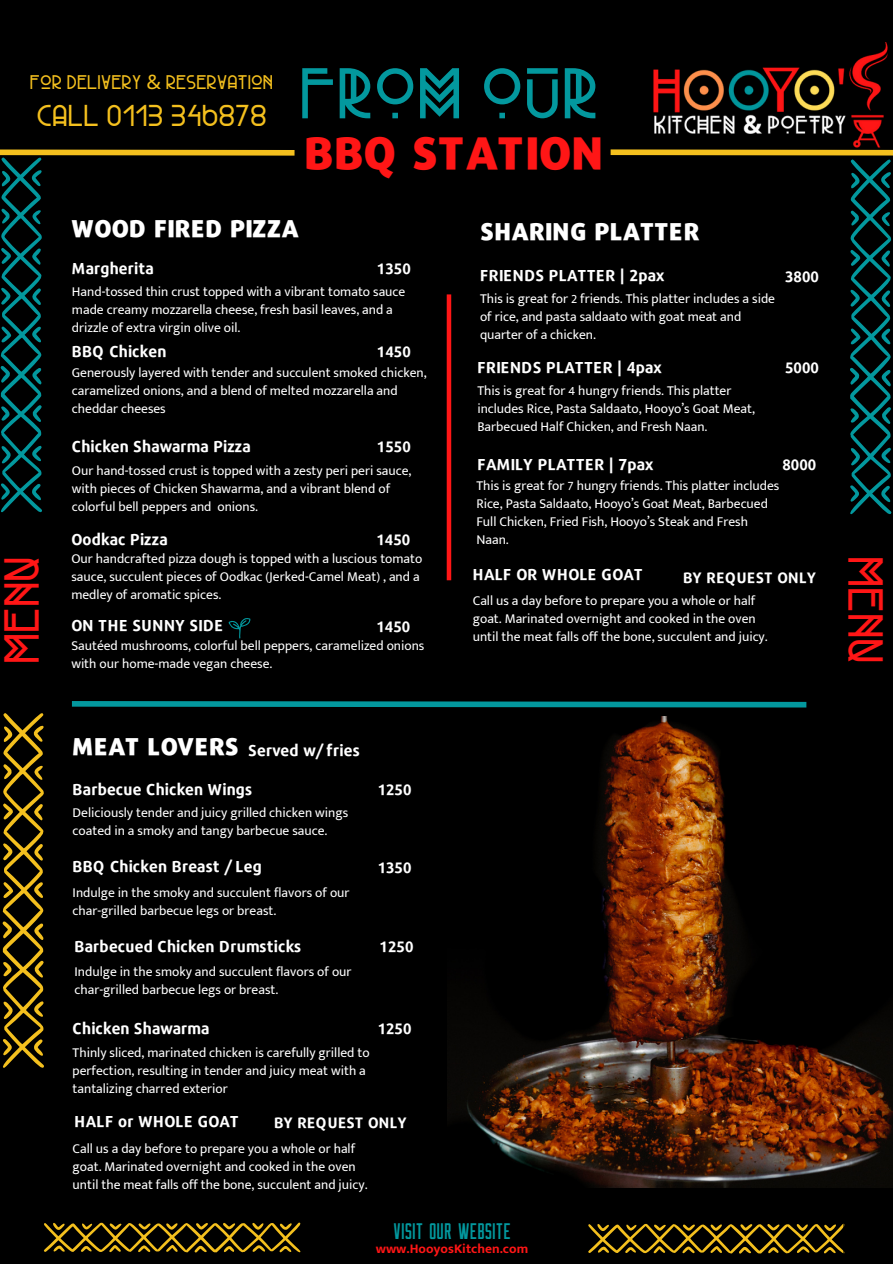
<style>
.page{position:relative;width:893px;height:1264px;background:#fff}
.page>*{position:absolute;margin:0;border:0;box-sizing:border-box;transform-origin:0 0}
.t1{font:71.85px "Pandora Ep 3";letter-spacing:.005em;color:#03989e}
.t2{font:49.35px "Pandora Ep 2";color:#ff1616}
.t3{font:900 45px "Repo";color:#ff1616}
.t4{font:30.3px "Pandora Ep 2";color:#f4c01e}
.t5{font:900 24px "Repo";color:#fff}
.t6{font:22.5px "The Farmer Original";color:#03989e}
.t7{font:19.8px "Pandora Ep 2";color:#f4c01e}
.t8{font:700 15.75px "Repo";color:#fff}
.t9{font:700 15px "Repo";color:#fff}
.t10{font:13.5px/18px "Mukta Mahee";color:#fff}
.t11{font:700 13.5px "Mukta Mahee";color:#ff1616}
.s1{font-family:"Noto Sans"}
</style>
<div class="page">
<div style="left:0;top:0;width:892px;height:1263px;background:#000"></div>
<div style="left:446px;top:294px;width:5px;height:286px;background:#ff1616"></div>
<svg style="left:72px;top:701px;width:735px;height:7px;background:#027a7e"></svg>
<svg style="left:2px;top:713px;width:42px;height:355px"></svg>
<svg style="left:588px;top:1223px;width:257px;height:31px"></svg>
<svg style="left:44px;top:1222px;width:257px;height:31px"></svg>
<svg style="left:0;top:149px;width:295px;height:363px"></svg>
<hr style="left:843px;top:152px;width:1px;height:1111px;background:#000">
<svg style="left:610px;top:149px;width:282px;height:365px"></svg>
<img style="left:646px;top:42px;width:245px;height:108px">
<img style="left:447px;top:716px;width:445px;height:470px">
<svg style="left:228px;top:618px;width:22px;height:20px"></svg>
<p class="t7" style="left:30px;top:72px;width:245px">FOR DELIVERY <span class="s1">&amp;</span> RESERVATION</p>
<p class="t4" style="left:37px;top:100px;width:232px">CALL 0113 346878</p>
<p class="t1" style="left:302px;top:58px;width:301px">FROM OUR</p>
<p class="t3" style="left:304px;top:122px;width:302px">BBQ STATION</p>
<p class="t2" style="left:-3px;top:663px;width:109px;rotate:-90deg">MENU</p>
<p class="t5" style="left:72px;top:212px;width:228px">WOOD FIRED PIZZA</p>
<p class="t8" style="left:72px;top:258px;width:83px">Margherita</p>
<p class="t9" style="left:377px;top:259px;width:35px">1350</p>
<p class="t10" style="left:72px;top:282px;width:335px">Hand-tossed thin crust topped with a vibrant tomato sauce made creamy mozzarella cheese, fresh basil leaves, and a drizzle of extra virgin olive oil.</p>
<p class="t10" style="left:72px;top:363px;width:356px">Generously layered with tender and succulent smoked chicken, caramelized onions, and a blend of melted mozzarella and cheddar cheeses</p>
<p class="t8" style="left:72px;top:341px;width:96px">BBQ Chicken</p>
<p class="t9" style="left:377px;top:342px;width:35px">1450</p>
<p class="t8" style="left:72px;top:435px;width:180px">Chicken Shawarma Pizza</p>
<p class="t9" style="left:377px;top:436px;width:35px">1550</p>
<p class="t10" style="left:72px;top:461px;width:341px">Our hand-tossed crust is topped with a zesty peri peri sauce, with pieces of Chicken Shawarma, and a vibrant blend of colorful bell peppers and onions.</p>
<p class="t8" style="left:71px;top:529px;width:98px">Oodkac Pizza</p>
<p class="t9" style="left:376px;top:530px;width:35px">1450</p>
<p class="t10" style="left:71px;top:549px;width:352px">Our handcrafted pizza dough is topped with a luscious tomato sauce, succulent pieces of Oodkac (Jerked-Camel Meat) , and a medley of aromatic spices.</p>
<p class="t8" style="left:71px;top:615px;width:154px">ON THE SUNNY SIDE</p>
<p class="t9" style="left:376px;top:616px;width:35px">1450</p>
<p class="t10" style="left:71px;top:636px;width:354px">Sautéed mushrooms, colorful bell peppers, caramelized onions with our home-made vegan cheese.</p>
<p class="t5" style="left:73px;top:730px;width:168px">MEAT LOVERS</p>
<p class="t8" style="left:73px;top:779px;width:181px">Barbecue Chicken Wings</p>
<p class="t8" style="left:248px;top:740px;width:113px">Served w/ fries</p>
<p class="t10" style="left:73px;top:803px;width:277px">Deliciously tender and juicy grilled chicken wings coated in a smoky and tangy barbecue sauce.</p>
<p class="t8" style="left:73px;top:856px;width:191px">BBQ Chicken Breast / Leg</p>
<p class="t10" style="left:73px;top:882px;width:278px">Indulge in the smoky and succulent flavors of our char-grilled barbecue legs or breast.</p>
<p class="t9" style="left:377px;top:779px;width:35px">1250</p>
<p class="t9" style="left:377px;top:857px;width:35px">1350</p>
<p class="t8" style="left:75px;top:936px;width:228px">Barbecued Chicken Drumsticks</p>
<p class="t9" style="left:379px;top:937px;width:35px">1250</p>
<p class="t10" style="left:75px;top:962px;width:278px">Indulge in the smoky and succulent flavors of our char-grilled barbecue legs or breast.</p>
<p class="t8" style="left:73px;top:1018px;width:138px">Chicken Shawarma</p>
<p class="t9" style="left:377px;top:1019px;width:35px">1250</p>
<p class="t10" style="left:73px;top:1043px;width:298px">Thinly sliced, marinated chicken is carefully grilled to perfection, resulting in tender and juicy meat with a tantalizing charred exterior</p>
<p class="t8" style="left:75px;top:1111px;width:166px">HALF or WHOLE GOAT</p>
<p class="t9" style="left:274px;top:1113px;width:135px">BY REQUEST ONLY</p>
<p class="t10" style="left:73px;top:1139px;width:296px">Call us a day before to prepare you a whole or half goat. Marinated overnight and cooked in the oven until the meat falls off the bone, succulent and juicy.</p>
<p class="t5" style="left:480px;top:215px;width:220px">SHARING PLATTER</p>
<p class="t8" style="left:480px;top:265px;width:186px">FRIENDS PLATTER | 2pax</p>
<p class="t9" style="left:785px;top:266px;width:35px">3800</p>
<p class="t10" style="left:480px;top:289px;width:296px">This is great for 2 friends. This platter includes a side of rice, and pasta saldaato with goat meat and quarter of a chicken.</p>
<p class="t8" style="left:477px;top:357px;width:186px">FRIENDS PLATTER | 4pax</p>
<p class="t9" style="left:785px;top:358px;width:35px">5000</p>
<p class="t10" style="left:477px;top:381px;width:279px">This is great for 4 hungry friends. This platter includes Rice, Pasta Saldaato, Hooyo’s Goat Meat,<br>Barbecued Half Chicken, and Fresh Naan.</p>
<p class="t8" style="left:477px;top:454px;width:178px">FAMILY PLATTER | 7pax</p>
<p class="t9" style="left:782px;top:455px;width:35px">8000</p>
<p class="t10" style="left:476px;top:476px;width:304px">This is great for 7 hungry friends. This platter includes Rice, Pasta Saldaato, Hooyo’s Goat Meat, Barbecued Full Chicken, Fried Fish, Hooyo’s Steak and Fresh Naan.</p>
<p class="t8" style="left:472px;top:564px;width:172px">HALF OR WHOLE GOAT</p>
<p class="t9" style="left:683px;top:567px;width:135px">BY REQUEST ONLY</p>
<p class="t10" style="left:472px;top:591px;width:296px">Call us a day before to prepare you a whole or half goat. Marinated overnight and cooked in the oven until the meat falls off the bone, succulent and juicy.</p>
<p class="t6" style="left:393px;top:1220px;width:119px">VISIT OUR WEBSITE</p>
<p class="t11" style="left:376px;top:1239px;width:154px">www.HooyosKitchen.com</p>
<p class="t2" style="left:889px;top:556px;width:109px;rotate:90deg">MENU</p>
</div>
